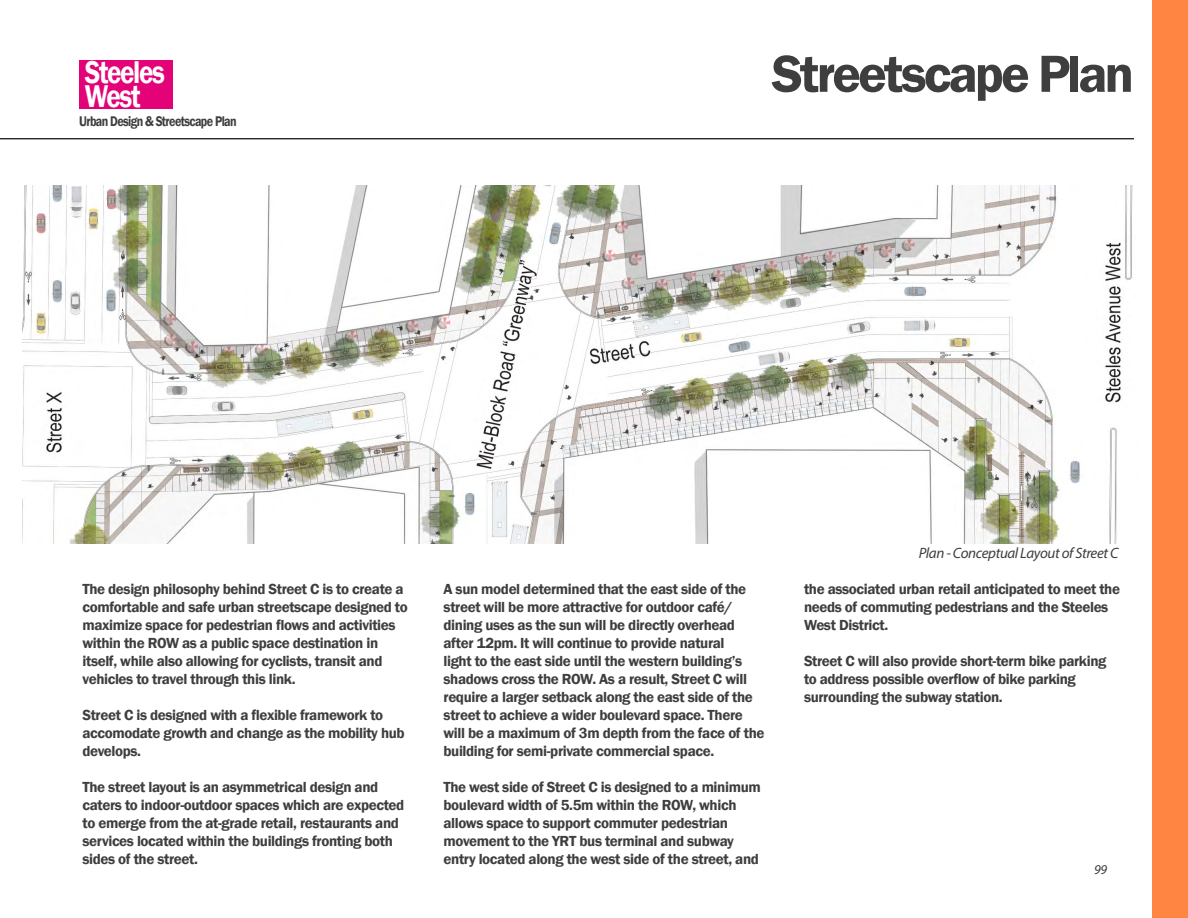
<style>
.page{position:relative;width:1188px;height:918px;background:#fff}
.page>*{position:absolute;margin:0;border:0;box-sizing:border-box;transform-origin:0 0}
.t1{font:600 54px "Franklin Gothic";letter-spacing:-.055em;color:#3e3e3f}
.t2{font:600 32.4px/24px "Franklin Gothic";letter-spacing:-.05em;color:#fff;scale:.83 1}
.t3{font:600 15px/18px "Franklin Gothic";letter-spacing:-.025em;color:#3e3e3f}
.t4{font:italic 15px "Myriad Pro";letter-spacing:-.025em;color:#3e3e3f}
.t5{font:600 14.4px "Franklin Gothic";letter-spacing:-.05em;color:#3e3e3f;scale:.83 1}
.t6{font:italic 13.5px "Myriad Pro";color:#3e3e3f}
</style>
<div class="page">
<div style="left:79px;top:60px;width:94px;height:49px;background:#e40278"></div>
<div style="left:1152px;top:0;width:36px;height:918px;background:#ff8543"></div>
<hr style="left:0;top:138px;width:1134px;height:1px;background:#231f20">
<img style="left:23px;top:185px;width:1110px;height:359px">
<h2 class="t2" style="left:85px;top:61px;width:98px">Steeles<br>West</h2>
<p class="t5" style="left:79px;top:112px;width:191px">Urban Design &amp; Streetscape Plan</p>
<h1 class="t1" style="left:772px;top:41px;width:364px">Streetscape Plan</h1>
<p class="t3" style="left:82px;top:580px;width:327px">The design philosophy behind Street C is to create a comfortable and safe urban streetscape designed to maximize space for pedestrian flows and activities within the ROW as a public space destination in itself, while also allowing for cyclists, transit and vehicles to travel through this link.</p>
<p class="t3" style="left:82px;top:706px;width:324px">Street C is designed with a flexible framework to accomodate growth and change as the mobility hub develops.</p>
<p class="t3" style="left:82px;top:778px;width:323px">The street layout is an asymmetrical design and caters to indoor-outdoor spaces which are expected to emerge from the at-grade retail, restaurants and services located within the buildings fronting both sides of the street.</p>
<p class="t3" style="left:444px;top:580px;width:322px">A sun model determined that the east side of the street will be more attractive for outdoor café/ dining uses as the sun will be directly overhead after 12pm. It will continue to provide natural<br>light to the east side until the western building’s shadows cross the ROW. As a result, Street C will require a larger setback along the east side of the street to achieve a wider boulevard space. There will be a maximum of 3m depth from the face of the building for semi-private commercial space.</p>
<p class="t3" style="left:444px;top:778px;width:319px">The west side of Street C is designed to a minimum boulevard width of 5.5m within the ROW, which allows space to support commuter pedestrian movement to the YRT bus terminal and subway entry located along the west side of the street, and</p>
<p class="t4" style="left:919px;top:544px;width:201px">Plan - Conceptual Layout of Street C</p>
<p class="t3" style="left:804px;top:580px;width:318px">the associated urban retail anticipated to meet the needs of commuting pedestrians and the Steeles<br>West District.</p>
<p class="t3" style="left:804px;top:652px;width:304px">Street C will also provide short-term bike parking to address possible overflow of bike parking surrounding the subway station.</p>
<p class="t6" style="left:1094px;top:861px;width:14px">99</p>
</div>
